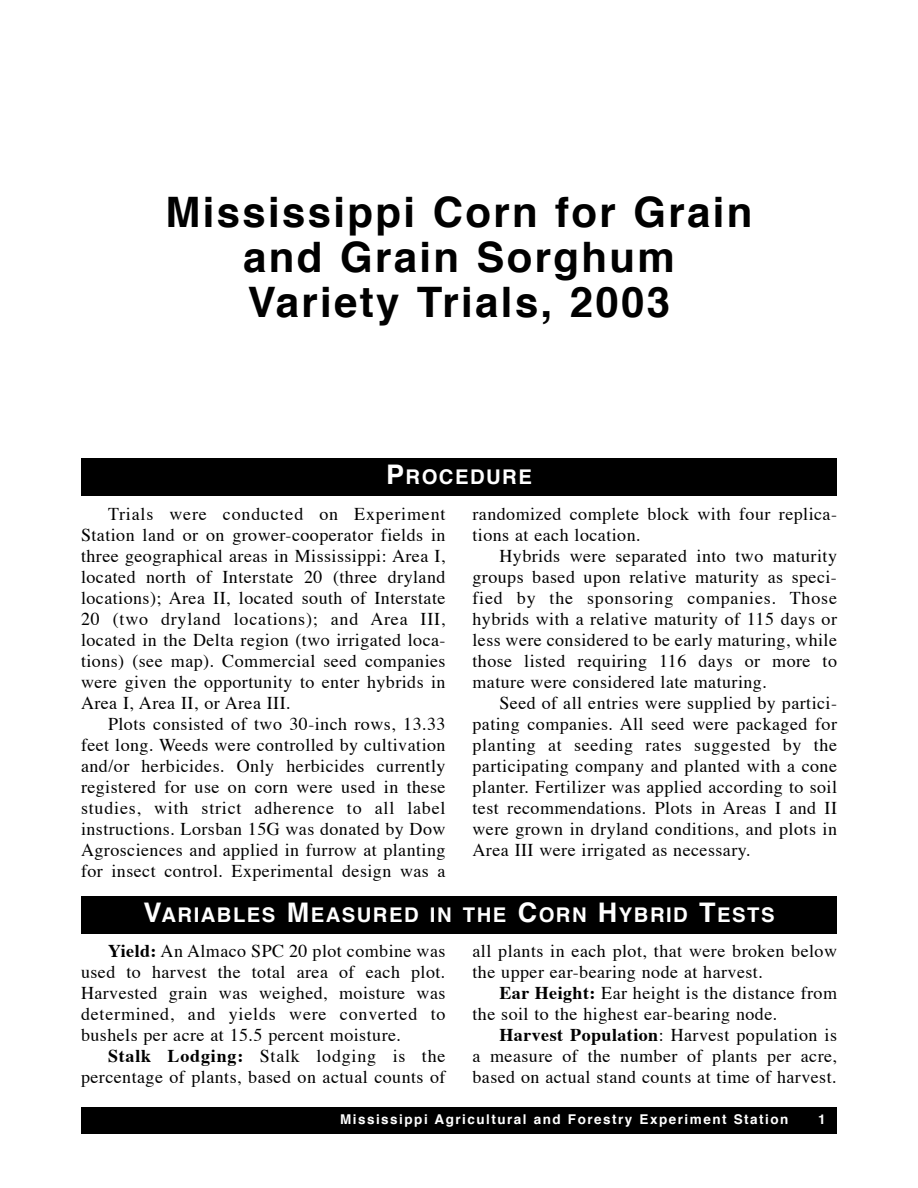
<style>
.page{position:relative;width:918px;height:1188px;background:#fff}
.page>*{position:absolute;margin:0;border:0;box-sizing:border-box;transform-origin:0 0}
.t1{font:700 42px/45px "Helvetica";letter-spacing:.055em;color:#000;text-align:center}
.t2{font:700 20.25px "Helvetica";letter-spacing:.075em;color:#fff}
.t3{font:18px/21px "Times";letter-spacing:.025em;color:#000;text-align:justify}
.t4{font:700 13.5px "Helvetica";letter-spacing:.11em;color:#fff}
.s1{font-size:27px}
.s2{font-weight:700}
</style>
<div class="page">
<div style="left:81px;top:458px;width:756px;height:38px;background:#000"></div>
<div style="left:81px;top:896px;width:756px;height:38px;background:#000"></div>
<div style="left:81px;top:1107px;width:756px;height:27px;background:#000"></div>
<h1 class="t1" style="left:166px;top:193px;width:588px">Mississippi Corn for Grain and Grain Sorghum<br>Variety Trials, 2003</h1>
<p class="t2" style="left:386px;top:468px;width:147px"><span class="s1">P</span>ROCEDURE</p>
<p class="t3" style="left:81px;top:505px;width:366px;text-indent:27px">Trials were conducted on Experiment Station land or on grower-cooperator fields in three geographical areas in Mississippi: Area I, located north of Interstate 20 (three dryland locations); Area II, located south of Interstate 20 (two dryland locations); and Area III, located in the Delta region (two irrigated loca&shy;tions) (see map). Commercial seed companies were given the opportunity to enter hybrids in Area I, Area II, or Area III.</p>
<p class="t3" style="left:81px;top:715px;width:366px;text-indent:27px">Plots consisted of two 30-inch rows, 13.33 feet long. Weeds were controlled by cultivation and/or herbicides. Only herbicides currently registered for use on corn were used in these studies, with strict adherence to all label instructions. Lorsban 15G was donated by Dow Agrosciences and applied in furrow at planting for insect control. Experimental design was a</p>
<p class="t3" style="left:472px;top:505px;width:366px">randomized complete block with four replica&shy;tions at each location.</p>
<p class="t3" style="left:472px;top:547px;width:366px;text-indent:27px">Hybrids were separated into two maturity groups based upon relative maturity as speci&shy;fied by the sponsoring companies. Those hybrids with a relative maturity of 115 days or less were considered to be early maturing, while those listed requiring 116 days or more to mature were considered late maturing.</p>
<p class="t3" style="left:472px;top:694px;width:366px;text-indent:27px">Seed of all entries were supplied by partici&shy;pating companies. All seed were packaged for planting at seeding rates suggested by the participating company and planted with a cone planter. Fertilizer was applied according to soil test recommendations. Plots in Areas I and II were grown in dryland conditions, and plots in Area III were irrigated as necessary.</p>
<p class="t2" style="left:143px;top:907px;width:633px"><span class="s1">V</span>ARIABLES <span class="s1">M</span>EASURED IN THE <span class="s1">C</span>ORN <span class="s1">H</span>YBRID <span class="s1">T</span>ESTS</p>
<p class="t3" style="left:81px;top:942px;width:366px;text-indent:27px"><span class="s2">Yield:</span> An Almaco SPC 20 plot combine was used to harvest the total area of each plot.<br>Harvested grain was weighed, moisture was determined, and yields were converted to bushels per acre at 15.5 percent moisture.</p>
<p class="t3" style="left:81px;top:1047px;width:366px;text-align:right"><span class="s2">Stalk Lodging:</span> Stalk lodging is the percentage of plants, based on actual counts of</p>
<p class="t3" style="left:472px;top:942px;width:366px">all plants in each plot, that were broken below the upper ear-bearing node at harvest.</p>
<p class="t3" style="left:472px;top:984px;width:366px;text-indent:27px"><span class="s2">Ear Height:</span> Ear height is the distance from the soil to the highest ear-bearing node.</p>
<p class="t3" style="left:472px;top:1026px;width:366px;text-indent:27px"><span class="s2">Harvest Population</span>: Harvest population is a measure of the number of plants per acre, based on actual stand counts at time of harvest.</p>
<p class="t4" style="left:340px;top:1114px;width:450px">Mississippi Agricultural and Forestry Experiment Station</p>
<p class="t4" style="left:818px;top:1114px;width:9px">1</p>
</div>
